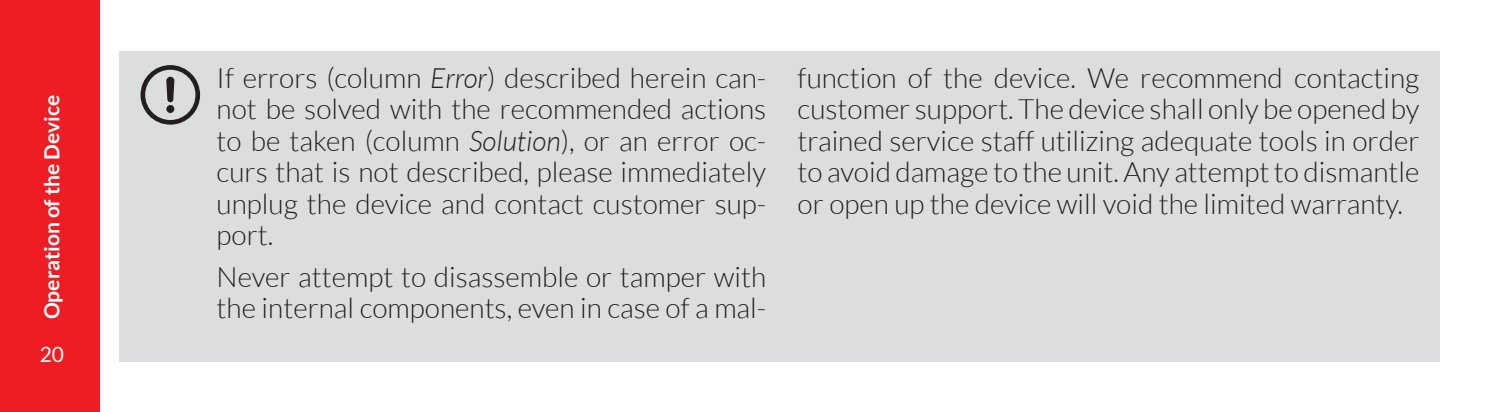
<style>
.page{position:relative;width:1489px;height:412px;background:#fff}
.page>*{position:absolute;margin:0;border:0;box-sizing:border-box;transform-origin:0 0}
.t1{font:300 28px/31.5px "Lato";color:#231f20;text-align:justify}
.t2{font:700 21px "Lato";color:#fff}
.t3{font:21px "Lato";color:#fff}
.s1{font-style:italic}
</style>
<div class="page">
<div style="left:0;top:0;width:99px;height:412px;background:#ee1d23"></div>
<div style="left:119px;top:51px;width:1320px;height:310px;background:#dcdddf"></div>
<svg style="left:140px;top:65px;width:60px;height:60px"></svg>
<p class="t2" style="left:40px;top:319px;width:226px;rotate:-90deg">Operation of the Device</p>
<p class="t3" style="left:40px;top:342px;width:26px">20</p>
<p class="t1" style="left:217px;top:62px;width:551px">If errors (column <span class="s1">Error</span>) described herein can&shy;not be solved with the recommended actions to be taken (column <span class="s1">Solution</span>), or an error oc&shy;curs that is not described, please immediately unplug the device and contact customer sup&shy;port.</p>
<p class="t1" style="left:217px;top:261px;width:551px">Never attempt to disassemble or tamper with the internal components, even in case of a mal-</p>
<p class="t1" style="left:797px;top:62px;width:623px">function of the device. We recommend contacting customer support. The device shall only be opened by trained service staff utilizing adequate tools in order to avoid damage to the unit. Any attempt to dismantle or open up the device will void the limited warranty.</p>
</div>
